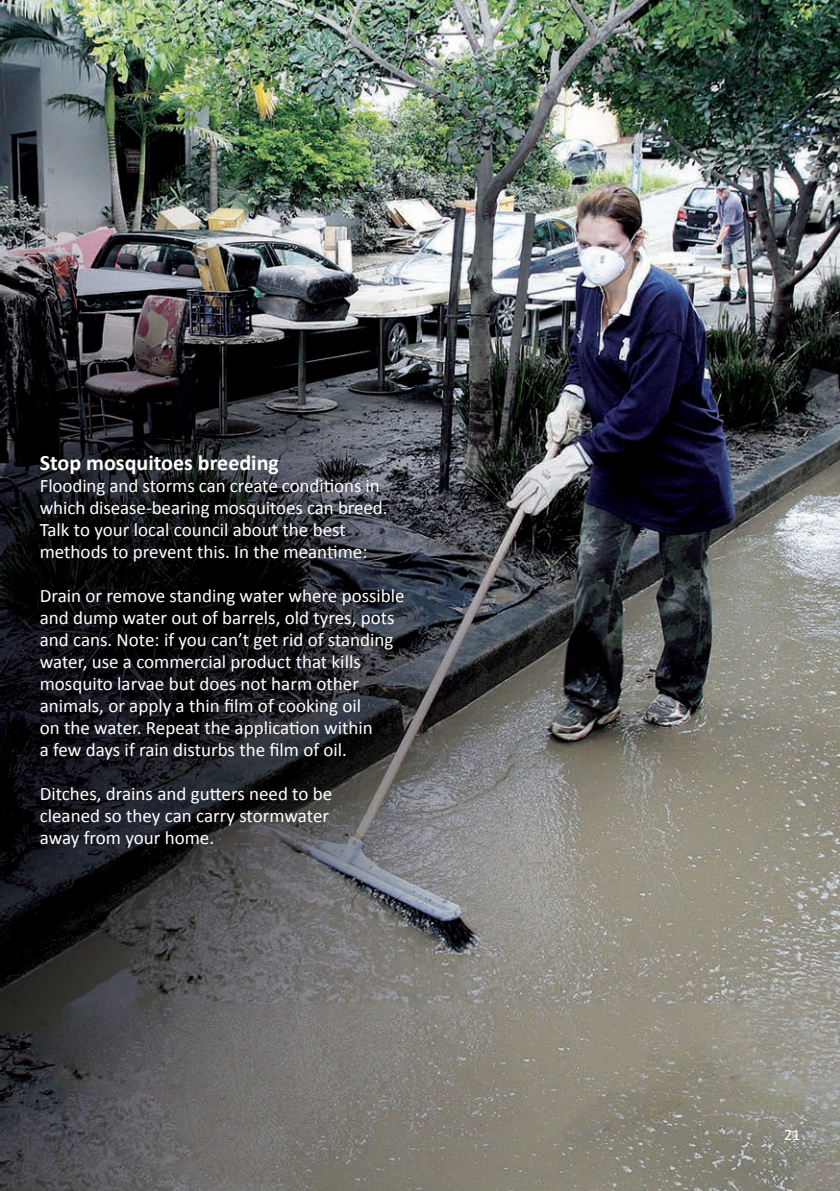
<style>
.page{position:relative;width:840px;height:1191px;background:#fff}
.page>*{position:absolute;margin:0;border:0;box-sizing:border-box;transform-origin:0 0}
.Breakout_W{font:700 22px "Calibri";color:#fff}
.Body_Text_Plain_W{font:19px/22px "Calibri";color:#fff}
.t1{font:16px "Calibri";color:#fff}
</style>
<div class="page">
<img style="left:0;top:0;width:839px;height:1191px">
<p class="Breakout_W" style="left:40px;top:449px;width:240px">Stop mosquitoes breeding</p>
<p class="Body_Text_Plain_W" style="left:40px;top:475px;width:349px">Flooding and storms can create conditions in which disease-bearing mosquitoes can breed.<br>Talk to your local council about the best methods to prevent this. In the meantime:</p>
<p class="Body_Text_Plain_W" style="left:40px;top:585px;width:366px">Drain or remove standing water where possible and dump water out of barrels, old tyres, pots and cans. Note: if you can’t get rid of standing water, use a commercial product that kills mosquito larvae but does not harm other animals, or apply a thin film of cooking oil<br>on the water. Repeat the application within<br>a few days if rain disturbs the film of oil.</p>
<p class="Body_Text_Plain_W" style="left:40px;top:783px;width:294px">Ditches, drains and gutters need to be cleaned so they can carry stormwater away from your home.</p>
<p class="t1" style="left:783px;top:1124px;width:18px">21</p>
</div>
